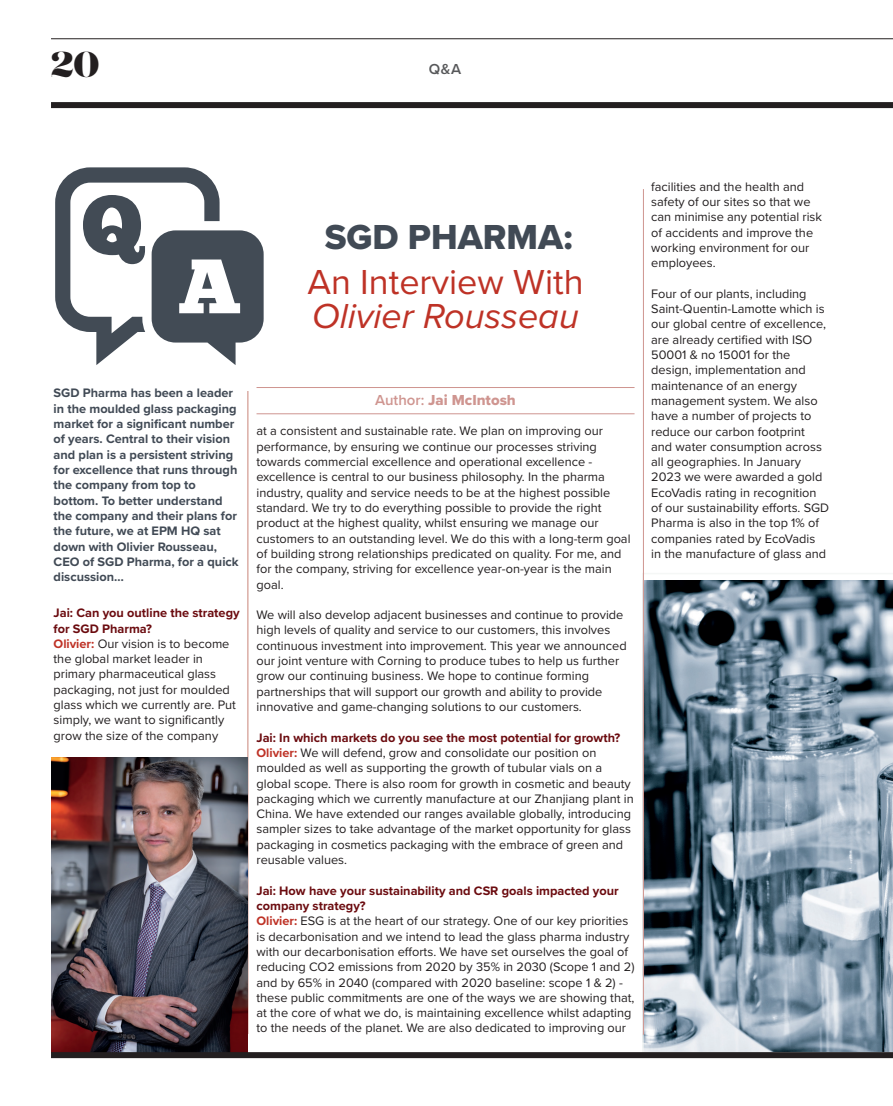
<style>
.page{position:relative;width:893px;height:1106px;background:#fff}
.page>*{position:absolute;margin:0;border:0;box-sizing:border-box;transform-origin:0 0}
.t1{font:36px "Proxima Nova";color:#be3226}
.t2{font:italic 36px "Proxima Nova";color:#be3226}
.t3{font:36px "Proxima Nova Extrabld";color:#414a55}
.t4{font:36px "Lust Didone";color:#231f20}
.t5{font:15px "Proxima Nova Extrabld";color:#cf9590}
.t6{font:600 15px "Proxima Nova";color:#57585a}
.t7{font:12.75px/15.3px "Proxima Nova";color:#231f20}
.t8{font:700 12.75px/15.3px "Proxima Nova";color:#414a55}
.s1{font-weight:700;color:#6b0b0f}
.s2{font-weight:700;color:#be3226}
.s3{font-family:"Proxima Nova";font-weight:600}
</style>
<div class="page">
<hr style="left:51px;top:38px;width:842px;height:1px;background:#231f20">
<div style="left:51px;top:102px;width:842px;height:6px;background:#231f20"></div>
<svg style="left:55px;top:167px;width:209px;height:198px"></svg>
<svg style="left:247px;top:391px;width:1px;height:642px"></svg>
<img style="left:51px;top:757px;width:196px;height:295px">
<svg style="left:642px;top:573px;width:251px;height:479px"></svg>
<div style="left:51px;top:1052px;width:842px;height:6px;background:#231f20"></div>
<hr style="left:256px;top:387px;width:378px;height:1px;background:#cf9590">
<hr style="left:256px;top:413px;width:378px;height:1px;background:#cf9590">
<hr style="left:643px;top:189px;width:1px;height:845px;background:#cf9590">
<h1 class="t4" style="left:51px;top:42px;width:50px">20</h1>
<p class="t6" style="left:429px;top:57px;width:34px">Q&amp;A</p>
<h1 class="t3" style="left:325px;top:210px;width:249px">SGD PHARMA:</h1>
<h1 class="t1" style="left:307px;top:255px;width:278px">An Interview With</h1>
<h1 class="t2" style="left:312px;top:290px;width:268px">Olivier Rousseau</h1>
<p class="t8" style="left:54px;top:385px;width:187px">SGD Pharma has been a leader in the moulded glass packaging market for a significant number of years. Central to their vision and plan is a persistent striving for excellence that runs through the company from top to bottom. To better understand the company and their plans for the future, we at EPM HQ sat down with Olivier Rousseau,<br>CEO of SGD Pharma, for a quick discussion…</p>
<p class="t7" style="left:54px;top:604px;width:188px"><span class="s1">Jai: Can you outline the strategy for SGD Pharma?<br></span><span class="s2">Olivier:</span> Our vision is to become the global market leader in primary pharmaceutical glass packaging, not just for moulded glass which we currently are. Put simply, we want to significantly grow the size of the company</p>
<p class="t5" style="left:375px;top:389px;width:142px"><span class="s3">Author:</span> Jai McIntosh</p>
<p class="t7" style="left:256px;top:423px;width:376px">at a consistent and sustainable rate. We plan on improving our performance, by ensuring we continue our processes striving towards commercial excellence and operational excellence - excellence is central to our business philosophy. In the pharma industry, quality and service needs to be at the highest possible standard. We try to do everything possible to provide the right product at the highest quality, whilst ensuring we manage our customers to an outstanding level. We do this with a long-term goal of building strong relationships predicated on quality. For me, and for the company, striving for excellence year-on-year is the main goal.</p>
<p class="t7" style="left:256px;top:606px;width:372px">We will also develop adjacent businesses and continue to provide high levels of quality and service to our customers, this involves continuous investment into improvement. This year we announced our joint venture with Corning to produce tubes to help us further grow our continuing business. We hope to continue forming partnerships that will support our growth and ability to provide innovative and game-changing solutions to our customers.</p>
<p class="t7" style="left:256px;top:729px;width:379px"><span class="s1">Jai: In which markets do you see the most potential for growth?<br></span><span class="s2">Olivier:</span> We will defend, grow and consolidate our position on moulded as well as supporting the growth of tubular vials on a global scope. There is also room for growth in cosmetic and beauty packaging which we currently manufacture at our Zhanjiang plant in China. We have extended our ranges available globally, introducing sampler sizes to take advantage of the market opportunity for glass packaging in cosmetics packaging with the embrace of green and reusable values.</p>
<p class="t7" style="left:256px;top:882px;width:380px"><span class="s1">Jai: How have your sustainability and CSR goals impacted your company strategy?<br></span><span class="s2">Olivier:</span> ESG is at the heart of our strategy. One of our key priorities is decarbonisation and we intend to lead the glass pharma industry with our decarbonisation efforts. We have set ourselves the goal of reducing CO2 emissions from 2020 by 35% in 2030 (Scope 1 and 2) and by 65% in 2040 (compared with 2020 baseline: scope 1 &amp; 2) - these public commitments are one of the ways we are showing that, at the core of what we do, is maintaining excellence whilst adapting to the needs of the planet. We are also dedicated to improving our</p>
<p class="t7" style="left:651px;top:178px;width:172px">facilities and the health and safety of our sites so that we can minimise any potential risk of accidents and improve the working environment for our employees.</p>
<p class="t7" style="left:651px;top:285px;width:179px">Four of our plants, including<br>Saint-Quentin-Lamotte which is our global centre of excellence, are already certified with ISO<br>50001 &amp; no 15001 for the design, implementation and maintenance of an energy management system. We also have a number of projects to reduce our carbon footprint<br>and water consumption across all geographies. In January<br>2023 we were awarded a gold<br>EcoVadis rating in recognition of our sustainability efforts. SGD<br>Pharma is also in the top 1% of companies rated by EcoVadis<br>in the manufacture of glass and</p>
</div>
